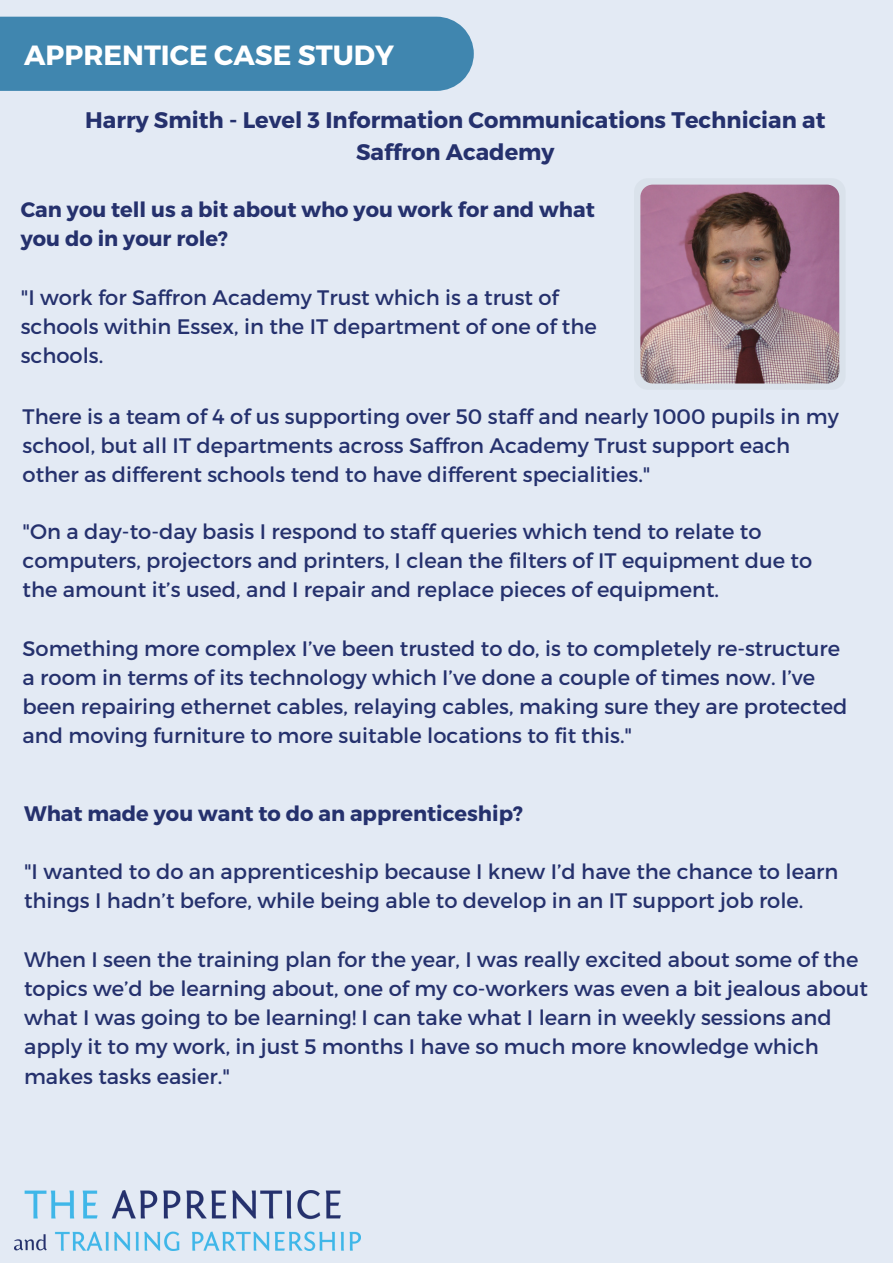
<style>
.page{position:relative;width:893px;height:1264px;background:#fff}
.page>*{position:absolute;margin:0;border:0;box-sizing:border-box;transform-origin:0 0}
.t1{font:700 27.75px "Montserrat";color:#fff}
.t2{font:700 22.5px/31.5px "Montserrat";color:#25316d;text-align:center}
.t3{font:21px/29.2px "Montserrat";color:#25316d}
.t4{font:700 21px/29.2px "Montserrat";color:#25316d}
</style>
<div class="page">
<div style="left:0;top:0;width:892px;height:1262px;background:#e3eaf4"></div>
<svg style="left:634px;top:178px;width:211px;height:212px;fill:#dae2eb"></svg>
<img style="left:640px;top:185px;width:199px;height:198px;border-radius:12px">
<div style="left:0;top:17px;width:474px;height:74px;background:#4086af"></div>
<img style="left:14px;top:1190px;width:346px;height:60px">
<h1 class="t1" style="left:24px;top:37px;width:371px">APPRENTICE CASE STUDY</h1>
<p class="t2" style="left:85px;top:103px;width:741px">Harry Smith - Level 3 Information Communications Technician at<br>Saffron Academy</p>
<p class="t4" style="left:21px;top:194px;width:575px">Can you tell us a bit about who you work for and what you do in your role?</p>
<p class="t3" style="left:21px;top:281px;width:577px">"I work for Saffron Academy Trust which is a trust of schools within Essex, in the IT department of one of the schools.</p>
<p class="t3" style="left:23px;top:400px;width:817px">There is a team of 4 of us supporting over 50 staff and nearly 1000 pupils in my school, but all IT departments across Saffron Academy Trust support each other as different schools tend to have different specialities."</p>
<p class="t3" style="left:23px;top:515px;width:791px">"On a day-to-day basis I respond to staff queries which tend to relate to computers, projectors and printers, I clean the filters of IT equipment due to the amount it’s used, and I repair and replace pieces of equipment.</p>
<p class="t3" style="left:23px;top:632px;width:826px">Something more complex I’ve been trusted to do, is to completely re-structure a room in terms of its technology which I’ve done a couple of times now. I’ve been repairing ethernet cables, relaying cables, making sure they are protected and moving furniture to more suitable locations to fit this."</p>
<p class="t4" style="left:24px;top:797px;width:500px">What made you want to do an apprenticeship?</p>
<p class="t3" style="left:24px;top:855px;width:815px">"I wanted to do an apprenticeship because I knew I’d have the chance to learn things I hadn’t before, while being able to develop in an IT support job role.</p>
<p class="t3" style="left:24px;top:943px;width:845px">When I seen the training plan for the year, I was really excited about some of the topics we’d be learning about, one of my co-workers was even a bit jealous about what I was going to be learning! I can take what I learn in weekly sessions and apply it to my work, in just 5 months I have so much more knowledge which makes tasks easier."</p>
</div>
